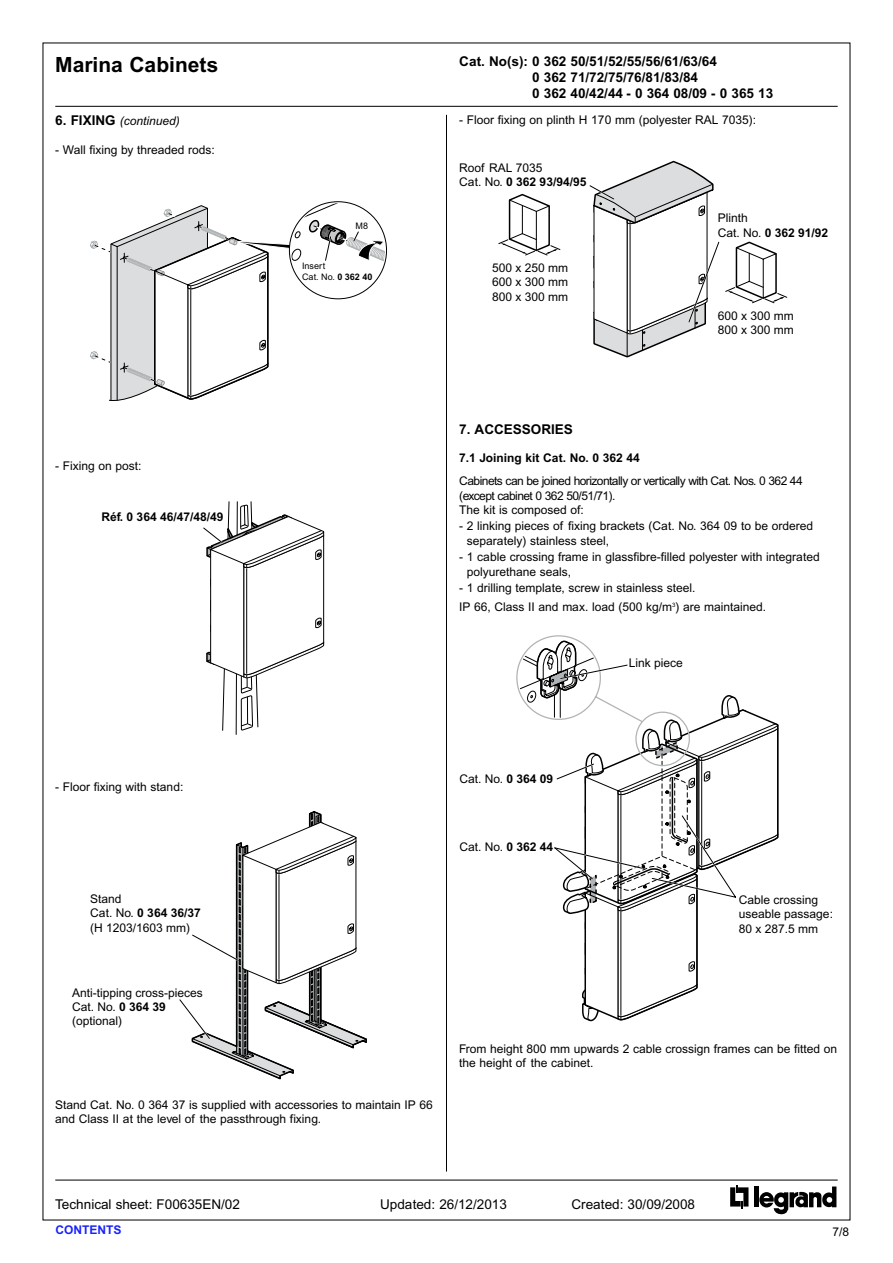
<style>
.page{position:relative;width:893px;height:1263px;background:#fff}
.page>*{position:absolute;margin:0;border:0;box-sizing:border-box;transform-origin:0 0}
.t1{font:700 21px "Arial";color:#000}
.t2{font:700 13.5px/16.2px "Arial";color:#000}
.t3{font:13.5px "Arial";color:#000}
.t4{font:12px/14.4px "Arial";color:#000}
.t5{font:12px/14.4px "Arial";letter-spacing:-.045em;color:#000}
.t6{font:700 12px "Arial";color:#000}
.t7{font:italic 12px "Arial";color:#000}
.t8{font:700 12px "Arial";color:#1922fb}
.t9{font:9px/10.8px "Arial";color:#000}
.s1{font-weight:700;font-style:normal;font-size:13.5px}
.s2{font-weight:700}
</style>
<div class="page">
<svg style="left:730px;top:1185px;width:18px;height:23px"></svg>
<div style="left:754px;top:1186px;width:5px;height:21px;background:#000"></div>
<svg style="left:759px;top:1186px;width:77px;height:28px"></svg>
<hr style="left:55px;top:106px;width:783px;height:1px;background:#000">
<hr style="left:55px;top:1179px;width:783px;height:1px;background:#000">
<hr style="left:446px;top:115px;width:1px;height:1056px;background:#000">
<svg style="left:90px;top:203px;width:295px;height:198px"></svg>
<svg style="left:203px;top:501px;width:121px;height:234px"></svg>
<svg style="left:179px;top:811px;width:188px;height:268px"></svg>
<svg style="left:498px;top:161px;width:289px;height:196px"></svg>
<svg style="left:516px;top:635px;width:263px;height:386px"></svg>
<h1 class="t1" style="left:55px;top:52px;width:164px">Marina Cabinets</h1>
<p class="t7" style="left:55px;top:114px;width:126px"><span class="s1">6. FIXING</span> (continued)</p>
<p class="t4" style="left:55px;top:142px;width:161px">- Wall fixing by threaded rods:</p>
<p class="t4" style="left:55px;top:458px;width:88px">- Fixing on post:</p>
<p class="t6" style="left:101px;top:510px;width:124px">Réf. 0 364 46/47/48/49</p>
<p class="t9" style="left:356px;top:220px;width:14px">M8</p>
<p class="t9" style="left:302px;top:261px;width:72px">Insert<br>Cat. No. <span class="s2">0 362 40</span></p>
<p class="t2" style="left:532px;top:53px;width:242px;text-indent:-73px">Cat. No(s): 0 362 50/51/52/55/56/61/63/64<br>0 362 71/72/75/76/81/83/84<br>0 362 40/42/44 - 0 364 08/09 - 0 365 13</p>
<p class="t4" style="left:459px;top:113px;width:298px">- Floor fixing on plinth H 170 mm (polyester RAL 7035):</p>
<p class="t4" style="left:459px;top:160px;width:129px">Roof RAL 7035<br>Cat. No. <span class="s2">0 362 93/94/95</span></p>
<p class="t4" style="left:492px;top:260px;width:78px;text-align:justify">500 x 250 mm 600 x 300 mm 800 x 300 mm</p>
<p class="t4" style="left:718px;top:211px;width:112px">Plinth<br>Cat. No. <span class="s2">0 362 91/92</span></p>
<p class="t4" style="left:718px;top:308px;width:78px">600 x 300 mm<br>800 x 300 mm</p>
<p class="t2" style="left:459px;top:421px;width:115px">7. ACCESSORIES</p>
<p class="t6" style="left:459px;top:451px;width:182px">7.1 Joining kit Cat. No. 0 362 44</p>
<p class="t5" style="left:459px;top:474px;width:345px">Cabinets can be joined horizontally or vertically with Cat. Nos. 0 362 44 (except cabinet 0 362 50/51/71).<br>The kit is composed of:</p>
<p class="t4" style="left:467px;top:519px;width:348px;text-indent:-8px">- 2 linking pieces of fixing brackets (Cat. No. 364 09 to be ordered separately) stainless steel,</p>
<p class="t4" style="left:467px;top:550px;width:354px;text-indent:-8px">- 1 cable crossing frame in glassfibre-filled polyester with integrated polyurethane seals,</p>
<p class="t4" style="left:459px;top:579px;width:308px;line-height:18.6px">- 1 drilling template, screw in stainless steel.<br>IP 66, Class II and max. load (500 kg/m<sup>3</sup>) are maintained.</p>
<p class="t4" style="left:629px;top:656px;width:56px">Link piece</p>
<p class="t4" style="left:55px;top:779px;width:130px">- Floor fixing with stand:</p>
<p class="t4" style="left:90px;top:891px;width:112px">Stand<br>Cat. No. <span class="s2">0 364 36/37 </span>(H 1203/1603 mm)</p>
<p class="t4" style="left:72px;top:985px;width:132px">Anti-tipping cross-pieces<br>Cat. No. <span class="s2">0 364 39 </span>(optional)</p>
<p class="t4" style="left:55px;top:1097px;width:379px">Stand Cat. No. 0 364 37 is supplied with accessories to maintain IP 66 and Class II at the level of the passthrough fixing.</p>
<p class="t4" style="left:459px;top:771px;width:95px">Cat. No. <span class="s2">0 364 09</span></p>
<p class="t4" style="left:459px;top:839px;width:95px">Cat. No. <span class="s2">0 362 44</span></p>
<p class="t4" style="left:739px;top:892px;width:96px">Cable crossing useable passage:<br>80 x 287.5 mm</p>
<p class="t4" style="left:459px;top:1041px;width:379px">From height 800 mm upwards 2 cable crossign frames can be fitted on the height of the cabinet.</p>
<p class="t3" style="left:55px;top:1196px;width:186px">Technical sheet: F00635EN/02</p>
<p class="t3" style="left:380px;top:1196px;width:128px">Updated: 26/12/2013</p>
<p class="t3" style="left:571px;top:1196px;width:125px">Created: 30/09/2008</p>
<p class="t8" style="left:55px;top:1223px;width:18px">Contents</p>
<p class="t4" style="left:832px;top:1224px;width:18px">7/8</p>
</div>
